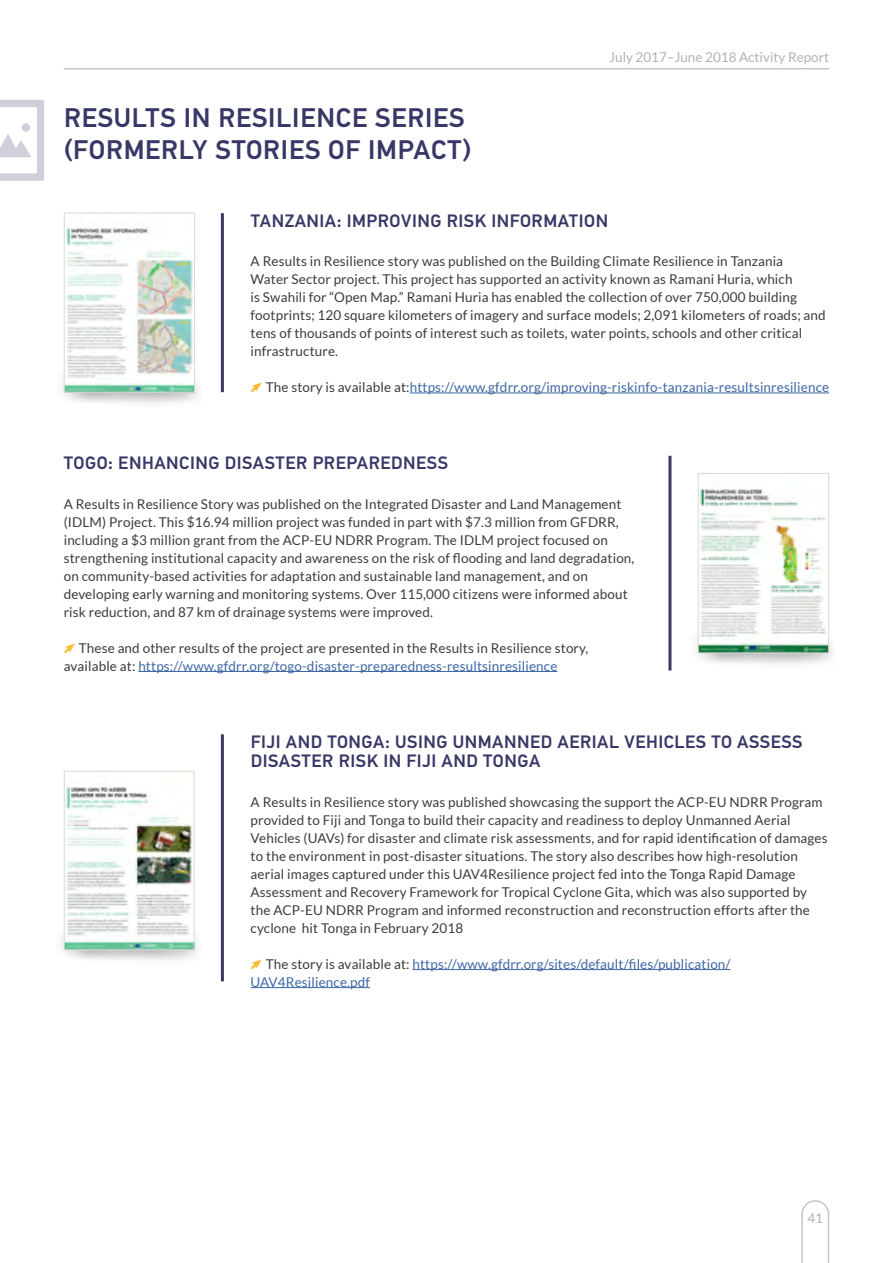
<style>
.page{position:relative;width:893px;height:1263px;background:#fff}
.page>*{position:absolute;margin:0;border:0;box-sizing:border-box;transform-origin:0 0}
.t1{font:500 27px/32.4px "PF Din Text Pro";letter-spacing:.03em;color:#383867}
.t2{font:500 18px/19.5px "PF Din Text Pro";letter-spacing:.03em;color:#383867}
.t3{font:13.5px/18px "Lato";letter-spacing:.01em;color:#3c3c3b}
.t4{font:13.5px/18px "Lato";letter-spacing:.01em;color:#3f68a5}
.t5{font:13.5px "Lato";color:#b3b2b2}
.s1{font-family:"PF Din Text Pro";color:#fbbc33}
.s2{color:#3c3c3b}
.s3{color:#3f68a5}
</style>
<div class="page">
<hr style="left:221px;top:213px;width:3px;height:179px;background:#383867">
<hr style="left:668px;top:456px;width:3px;height:214px;background:#383867">
<hr style="left:221px;top:734px;width:3px;height:247px;background:#383867">
<svg style="left:0;top:99px;width:44px;height:82px"></svg>
<hr style="left:410px;top:392px;width:419px;height:1px;background:#3f68a5">
<hr style="left:138px;top:671px;width:419px;height:1px;background:#3f68a5">
<hr style="left:412px;top:969px;width:319px;height:1px;background:#3f68a5">
<hr style="left:251px;top:987px;width:119px;height:1px;background:#3f68a5">
<div style="left:57px;top:367px;width:146px;height:39px;background:#000;opacity:.75"></div>
<img style="left:66px;top:228px;width:127px;height:163px">
<div style="left:64px;top:212px;width:131px;height:181px;border:1px solid #dadada"></div>
<div style="left:691px;top:628px;width:146px;height:39px;background:#000;opacity:.75"></div>
<img style="left:700px;top:488px;width:127px;height:163px">
<div style="left:698px;top:473px;width:131px;height:180px;border:1px solid #dadada"></div>
<div style="left:56px;top:925px;width:145px;height:39px;background:#000;opacity:.75"></div>
<img style="left:66px;top:783px;width:127px;height:165px">
<div style="left:64px;top:771px;width:131px;height:179px;border:1px solid #dadada"></div>
<svg style="left:801px;top:1200px;width:29px;height:63px"></svg>
<hr style="left:64px;top:68px;width:765px;height:1px;background:#c6c6c6">
<h1 class="t1" style="left:64px;top:102px;width:409px">RESULTS IN RESILIENCE SERIES (FORMERLY STORIES OF IMPACT)</h1>
<p class="t5" style="left:609px;top:50px;width:222px">July 2017–June 2018 Activity Report</p>
<h2 class="t2" style="left:251px;top:211px;width:359px">TANZANIA: IMPROVING RISK INFORMATION</h2>
<p class="t3" style="left:251px;top:252px;width:577px">A Results in Resilience story was published on the Building Climate Resilience in Tanzania<br>Water Sector project. This project has supported an activity known as Ramani Huria, which<br>is Swahili for “Open Map.” Ramani Huria has enabled the collection of over 750,000 building footprints; 120 square kilometers of imagery and surface models; 2,091 kilometers of roads; and tens of thousands of points of interest such as toilets, water points, schools and other critical infrastructure.</p>
<p class="t4" style="left:251px;top:378px;width:580px"><span class="s1">y</span> <span class="s2">The story is available at:</span>https://www.gfdrr.org/improving-riskinfo-tanzania-resultsinresilience</p>
<h2 class="t2" style="left:64px;top:454px;width:385px">TOGO: ENHANCING DISASTER PREPAREDNESS</h2>
<p class="t3" style="left:64px;top:495px;width:572px">A Results in Resilience Story was published on the Integrated Disaster and Land Management (IDLM) Project. This $16.94 million project was funded in part with $7.3 million from GFDRR, including a $3 million grant from the ACP-EU NDRR Program. The IDLM project focused on strengthening institutional capacity and awareness on the risk of flooding and land degradation, on community-based activities for adaptation and sustainable land management, and on developing early warning and monitoring systems. Over 115,000 citizens were informed about risk reduction, and 87 km of drainage systems were improved.</p>
<p class="t3" style="left:64px;top:638px;width:526px"><span class="s1">y</span> These and other results of the project are presented in the Results in Resilience story, available at: <span class="s3">https://www.gfdrr.org/togo-disaster-preparedness-resultsinresilience</span></p>
<h2 class="t2" style="left:251px;top:732px;width:553px">FIJI AND TONGA: USING UNMANNED AERIAL VEHICLES TO ASSESS<br>DISASTER RISK IN FIJI AND TONGA</h2>
<p class="t3" style="left:251px;top:793px;width:578px">A Results in Resilience story was published showcasing the support the ACP-EU NDRR Program provided to Fiji and Tonga to build their capacity and readiness to deploy Unmanned Aerial Vehicles (UAVs) for disaster and climate risk assessments, and for rapid identification of damages to the environment in post-disaster situations. The story also describes how high-resolution aerial images captured under this UAV4Resilience project fed into the Tonga Rapid Damage Assessment and Recovery Framework for Tropical Cyclone Gita, which was also supported by the ACP-EU NDRR Program and informed reconstruction and reconstruction efforts after the cyclone hit Tonga in February 2018</p>
<p class="t4" style="left:251px;top:955px;width:481px"><span class="s1">y</span> <span class="s2">The story is available at:</span> https://www.gfdrr.org/sites/default/files/publication/<br>UAV4Resilience.pdf</p>
<p class="t5" style="left:807px;top:1211px;width:17px">41</p>
</div>
